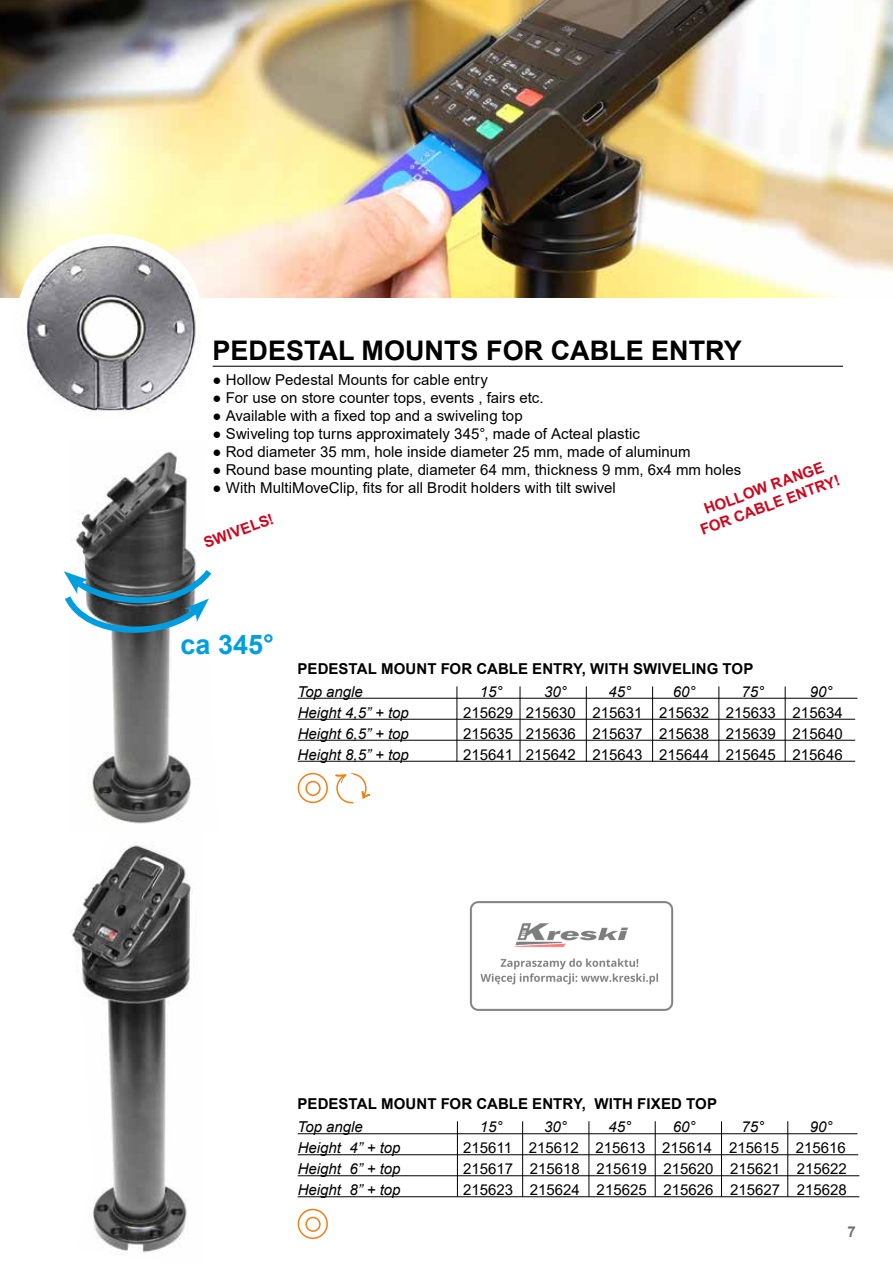
<style>
.page{position:relative;width:893px;height:1263px;background:#fff}
.page>*{position:absolute;margin:0;border:0;box-sizing:border-box;transform-origin:0 0}
.t1{font:700 27px "Arial";color:#000}
.t2{font:700 27px "Arial";color:#009ee0}
.t3{font:15px "Arial";color:#000}
.t4{font:italic 15px "Arial";color:#000}
.t5{font:700 15px "Arial";letter-spacing:.005em;color:#000}
.t6{font:700 15px/18px "Arial";color:#cd071e;text-align:center}
.t7{font:700 15px "Arial";color:#707172}
</style>
<div class="page">
<img style="left:75px;top:451px;width:121px;height:373px">
<svg style="left:64px;top:563px;width:148px;height:76px"></svg>
<img style="left:71px;top:842px;width:123px;height:411px">
<img style="left:0;top:0;width:893px;height:298px">
<img style="left:13px;top:234px;width:192px;height:178px">
<div style="left:170px;top:623px;width:114px;height:42px;background:#fff"></div>
<hr style="left:213px;top:366px;width:630px;height:1px;background:#000">
<hr style="left:298px;top:698px;width:559px;height:1px;background:#000">
<hr style="left:298px;top:719px;width:557px;height:1px;background:#000">
<hr style="left:298px;top:740px;width:557px;height:1px;background:#000">
<hr style="left:298px;top:761px;width:557px;height:1px;background:#000">
<hr style="left:457px;top:686px;width:1px;height:76px;background:#000">
<hr style="left:520px;top:686px;width:1px;height:76px;background:#000">
<hr style="left:586px;top:686px;width:1px;height:76px;background:#000">
<hr style="left:652px;top:686px;width:1px;height:76px;background:#000">
<hr style="left:718px;top:686px;width:1px;height:76px;background:#000">
<hr style="left:785px;top:686px;width:1px;height:76px;background:#000">
<hr style="left:298px;top:1133px;width:559px;height:1px;background:#000">
<hr style="left:298px;top:1154px;width:560px;height:1px;background:#000">
<hr style="left:298px;top:1175px;width:561px;height:1px;background:#000">
<hr style="left:298px;top:1196px;width:561px;height:1px;background:#000">
<hr style="left:457px;top:1121px;width:1px;height:76px;background:#000">
<hr style="left:522px;top:1121px;width:1px;height:76px;background:#000">
<hr style="left:589px;top:1121px;width:1px;height:76px;background:#000">
<hr style="left:655px;top:1121px;width:1px;height:76px;background:#000">
<hr style="left:721px;top:1121px;width:1px;height:76px;background:#000">
<hr style="left:787px;top:1121px;width:1px;height:76px;background:#000">
<svg style="left:316px;top:773px;width:54px;height:31px"></svg>
<div style="left:298px;top:1209px;width:30px;height:30px;border:2px solid #ee8014;border-radius:50%"></div>
<div style="left:305px;top:1217px;width:16px;height:15px;border:2px solid #ee8014;border-radius:50%"></div>
<div style="left:298px;top:773px;width:30px;height:30px;border:2px solid #ee8014;border-radius:50%"></div>
<div style="left:305px;top:781px;width:16px;height:15px;border:2px solid #ee8014;border-radius:50%"></div>
<img style="left:469px;top:901px;width:205px;height:110px">
<h1 class="t1" style="left:213px;top:331px;width:531px">PEDESTAL MOUNTS FOR CABLE ENTRY</h1>
<p class="t3" style="left:213px;top:369px;width:277px">● Hollow Pedestal Mounts for cable entry</p>
<p class="t3" style="left:213px;top:387px;width:332px">● For use on store counter tops, events , fairs etc.</p>
<p class="t3" style="left:213px;top:405px;width:312px">● Available with a fixed top and a swiveling top</p>
<p class="t3" style="left:213px;top:423px;width:429px">● Swiveling top turns approximately 345°, made of Acteal plastic</p>
<p class="t3" style="left:213px;top:441px;width:479px">● Rod diameter 35 mm, hole inside diameter 25 mm, made of aluminum</p>
<p class="t3" style="left:213px;top:459px;width:530px">● Round base mounting plate, diameter 64 mm, thickness 9 mm, 6x4 mm holes</p>
<p class="t3" style="left:213px;top:477px;width:405px">● With MultiMoveClip, fits for all Brodit holders with tilt swivel</p>
<p class="t6" style="left:201px;top:535px;width:75px;rotate:-20deg">SWIVELS!</p>
<p class="t6" style="left:692px;top:505px;width:149px;rotate:-20deg">HOLLOW RANGE<br>FOR CABLE ENTRY!</p>
<h1 class="t2" style="left:180px;top:625px;width:95px">ca 345°</h1>
<p class="t5" style="left:298px;top:658px;width:457px">PEDESTAL MOUNT FOR CABLE ENTRY, WITH SWIVELING TOP</p>
<p class="t4" style="left:298px;top:682px;width:67px">Top angle</p>
<p class="t4" style="left:480px;top:682px;width:24px">15°</p>
<p class="t4" style="left:544px;top:682px;width:24px">30°</p>
<p class="t4" style="left:608px;top:682px;width:24px">45°</p>
<p class="t4" style="left:673px;top:682px;width:24px">60°</p>
<p class="t4" style="left:741px;top:682px;width:24px">75°</p>
<p class="t4" style="left:810px;top:682px;width:24px">90°</p>
<p class="t4" style="left:298px;top:703px;width:113px">Height 4,5” + top</p>
<p class="t3" style="left:463px;top:702px;width:381px">215629 215630 215631 215632 215633 215634</p>
<p class="t4" style="left:298px;top:724px;width:113px">Height 6,5” + top</p>
<p class="t3" style="left:463px;top:723px;width:381px">215635 215636 215637 215638 215639 215640</p>
<p class="t4" style="left:298px;top:745px;width:113px">Height 8,5” + top</p>
<p class="t3" style="left:463px;top:744px;width:381px">215641 215642 215643 215644 215645 215646</p>
<p class="t5" style="left:298px;top:1093px;width:421px">PEDESTAL MOUNT FOR CABLE ENTRY, WITH FIXED TOP</p>
<p class="t4" style="left:298px;top:1117px;width:67px">Top angle</p>
<p class="t4" style="left:480px;top:1117px;width:24px">15°</p>
<p class="t4" style="left:544px;top:1117px;width:24px">30°</p>
<p class="t4" style="left:608px;top:1117px;width:24px">45°</p>
<p class="t4" style="left:673px;top:1117px;width:24px">60°</p>
<p class="t4" style="left:741px;top:1117px;width:24px">75°</p>
<p class="t4" style="left:810px;top:1117px;width:24px">90°</p>
<p class="t4" style="left:298px;top:1138px;width:104px">Height 4” + top</p>
<p class="t3" style="left:463px;top:1137px;width:384px">215611 215612 215613 215614 215615 215616</p>
<p class="t4" style="left:298px;top:1159px;width:104px">Height 6” + top</p>
<p class="t3" style="left:463px;top:1158px;width:385px">215617 215618 215619 215620 215621 215622</p>
<p class="t4" style="left:298px;top:1180px;width:104px">Height 8” + top</p>
<p class="t3" style="left:463px;top:1179px;width:385px">215623 215624 215625 215626 215627 215628</p>
<p class="t7" style="left:847px;top:1221px;width:10px">7</p>
</div>
